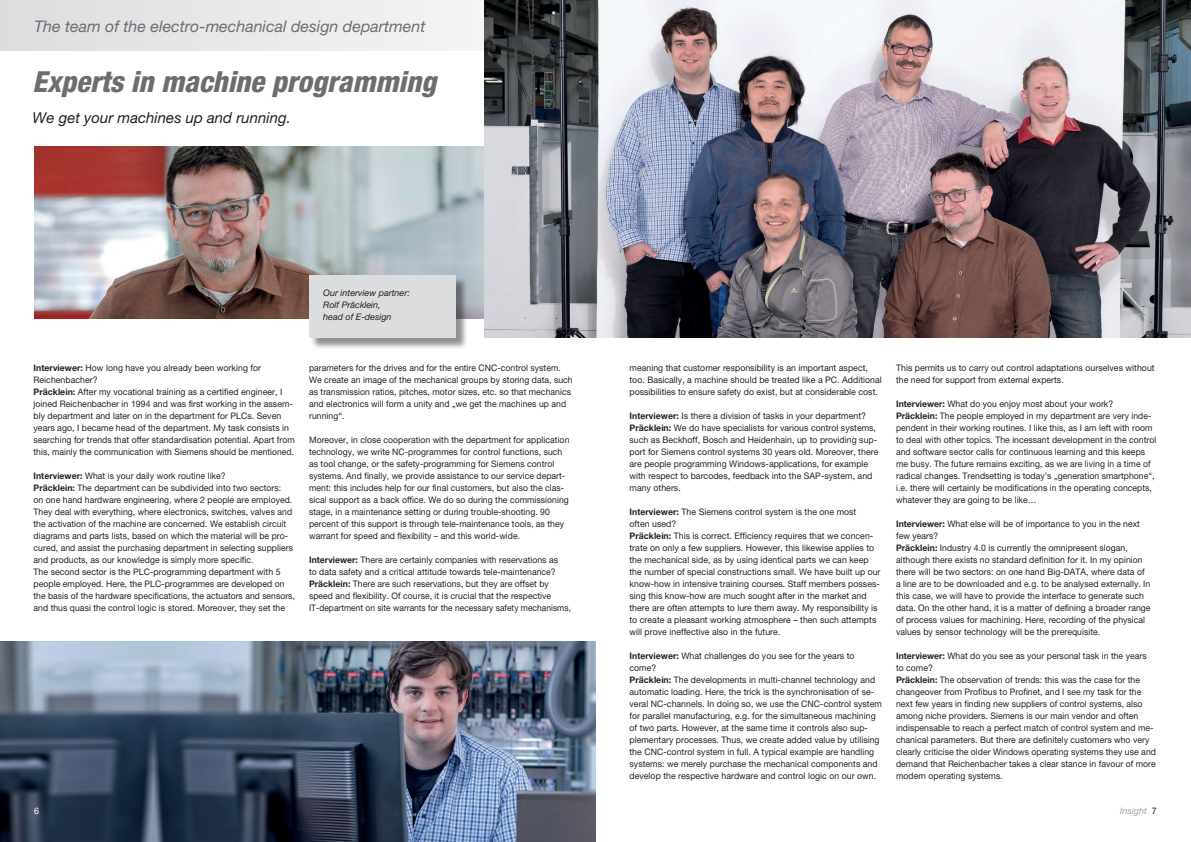
<style>
.page{position:relative;width:1191px;height:842px;background:#fff}
.page>*{position:absolute;margin:0;border:0;box-sizing:border-box;transform-origin:0 0}
.t1{font:italic 800 condensed 29px "Helvetica Neue";color:#6c6d70}
.t2{font:italic 16px "Helvetica Neue";color:#6c6d70}
.t3{font:italic 15px "Helvetica Neue";color:#231f20}
.t4{font:9px/12px "Helvetica Neue";letter-spacing:.005em;color:#231f20;scale:.96 1}
.t5{font:9px/12px "Helvetica Neue";letter-spacing:.005em;color:#231f20}
.t6{font:italic 9px/12px "Helvetica Neue";color:#231f20}
.t7{font:italic 9px "Helvetica Neue";color:#9d9fa2}
.t8{font:9px "Helvetica Neue";color:#fff}
.s1{font-weight:700}
.s2{font-style:normal;color:#231f20}
</style>
<div class="page">
<img style="left:0;top:642px;width:595px;height:200px">
<img style="left:34px;top:146px;width:451px;height:172px">
<div style="left:0;top:0;width:689px;height:51px;background:#e8e9ea"></div>
<div style="left:310px;top:277px;width:158px;height:73px;background:#231f20;opacity:.5"></div>
<div style="left:309px;top:275px;width:147px;height:63px;background:#dcdddf"></div>
<img style="left:485px;top:0;width:706px;height:338px">
<h2 class="t2" style="left:34px;top:17px;width:393px">The team of the electro-mechanical design department</h2>
<h1 class="t1" style="left:33px;top:63px;width:405px">Experts in machine programming</h1>
<h3 class="t3" style="left:33px;top:108px;width:260px">We get your machines up and running.</h3>
<p class="t6" style="left:323px;top:287px;width:88px">Our interview partner:<br>Rolf Präcklein,<br>head of E-design</p>
<p class="t5" style="left:34px;top:362px;width:263px"><span class="s1">Interviewer:</span> How long have you already been working for Reichenbacher?<br><span class="s1">Präcklein:</span> After my vocational training as a certified engineer, I joined Reichenbacher in 1994 and was first working in the assem&shy;bly department and later on in the department for PLCs. Seven years ago, I became head of the department. My task consists in searching for trends that offer standardisation potential. Apart from this, mainly the communication with Siemens should be mentioned.</p>
<p class="t4" style="left:34px;top:470px;width:274px"><span class="s1">Interviewer:</span> What is your daily work routine like?<br><span class="s1">Präcklein:</span> The department can be subdivided into two sectors:<br>on one hand hardware engineering, where 2 people are employed.<br>They deal with everything, where electronics, switches, valves and the activation of the machine are concerned. We establish circuit diagrams and parts lists, based on which the material will be pro&shy;cured, and assist the purchasing department in selecting suppliers and products, as our knowledge is simply more specific.<br>The second sector is the PLC-programming department with 5 people employed. Here, the PLC-programmes are developed on the basis of the hardware specifications, the actuators and sensors, and thus quasi the control logic is stored. Moreover, they set the</p>
<p class="t4" style="left:309px;top:362px;width:276px">parameters for the drives and for the entire CNC-control system.<br>We create an image of the mechanical groups by storing data, such as transmission ratios, pitches, motor sizes, etc. so that mechanics and electronics will form a unity and „we get the machines up and running“.</p>
<p class="t4" style="left:309px;top:434px;width:273px">Moreover, in close cooperation with the department for application technology, we write NC-programmes for control functions, such as tool change, or the safety-programming for Siemens control systems. And finally, we provide assistance to our service depart&shy;ment: this includes help for our final customers, but also the clas&shy;sical support as a back office. We do so during the commissioning stage, in a maintenance setting or during trouble-shooting. 90 percent of this support is through tele-maintenance tools, as they warrant for speed and flexibility – and this world-wide.</p>
<p class="t4" style="left:309px;top:554px;width:274px"><span class="s1">Interviewer:</span> There are certainly companies with reservations as<br>to data safety and a critical attitude towards tele-maintenance?<br><span class="s1">Präcklein:</span> There are such reservations, but they are offset by speed and flexibility. Of course, it is crucial that the respective IT-department on site warrants for the necessary safety mechanisms,</p>
<p class="t5" style="left:629px;top:362px;width:254px">meaning that customer responsibility is an important aspect, too. Basically, a machine should be treated like a PC. Additional possibilities to ensure safety do exist, but at considerable cost.</p>
<p class="t5" style="left:629px;top:410px;width:250px"><span class="s1">Interviewer:</span> Is there a division of tasks in your department?<br><span class="s1">Präcklein:</span> We do have specialists for various control systems, such as Beckhoff, Bosch and Heidenhain, up to providing sup&shy;port for Siemens control systems 30 years old. Moreover, there are people programming Windows-applications, for example with respect to barcodes, feedback into the SAP-system, and many others.</p>
<p class="t5" style="left:629px;top:506px;width:252px"><span class="s1">Interviewer:</span> The Siemens control system is the one most<br>often used?<br><span class="s1">Präcklein:</span> This is correct. Efficiency requires that we concen&shy;trate on only a few suppliers. However, this likewise applies to the mechanical side, as by using identical parts we can keep the number of special constructions small. We have built up our know-how in intensive training courses. Staff members posses&shy;sing this know-how are much sought after in the market and there are often attempts to lure them away. My responsibility is to create a pleasant working atmosphere – then such attempts will prove ineffective also in the future.</p>
<p class="t5" style="left:629px;top:650px;width:254px"><span class="s1">Interviewer:</span> What challenges do you see for the years to come?<br><span class="s1">Präcklein:</span> The developments in multi-channel technology and automatic loading. Here, the trick is the synchronisation of se&shy;veral NC-channels. In doing so, we use the CNC-control system for parallel manufacturing, e.g. for the simultaneous machining of two parts. However, at the same time it controls also sup&shy;plementary processes. Thus, we create added value by utilising the CNC-control system in full. A typical example are handling systems: we merely purchase the mechanical components and develop the respective hardware and control logic on our own.</p>
<p class="t5" style="left:896px;top:362px;width:260px">This permits us to carry out control adaptations ourselves without the need for support from external experts.</p>
<p class="t4" style="left:896px;top:398px;width:273px"><span class="s1">Interviewer:</span> What do you enjoy most about your work?<br><span class="s1">Präcklein:</span> The people employed in my department are very inde&shy;pendent in their working routines. I like this, as I am left with room to deal with other topics. The incessant development in the control and software sector calls for continuous learning and this keeps me busy. The future remains exciting, as we are living in a time of radical changes. Trendsetting is today’s „generation smartphone“, i.e. there will certainly be modifications in the operating concepts, whatever they are going to be like…</p>
<p class="t4" style="left:896px;top:518px;width:267px"><span class="s1">Interviewer:</span> What else will be of importance to you in the next few years?<br><span class="s1">Präcklein:</span> Industry 4.0 is currently the omnipresent slogan, although there exists no standard definition for it. In my opinion there will be two sectors: on one hand Big-DATA, where data of a line are to be downloaded and e.g. to be analysed externally. In this case, we will have to provide the interface to generate such data. On the other hand, it is a matter of defining a broader range of process values for machining. Here, recording of the physical values by sensor technology will be the prerequisite.</p>
<p class="t4" style="left:896px;top:650px;width:272px"><span class="s1">Interviewer:</span> What do you see as your personal task in the years to come?<br><span class="s1">Präcklein:</span> The observation of trends: this was the case for the changeover from Profibus to Profinet, and I see my task for the next few years in finding new suppliers of control systems, also among niche providers. Siemens is our main vendor and often indispensable to reach a perfect match of control system and me&shy;chanical parameters. But there are definitely customers who very clearly criticise the older Windows operating systems they use and demand that Reichenbacher takes a clear stance in favour of more modern operating systems.</p>
<p class="t8" style="left:34px;top:806px;width:7px">6</p>
<p class="t7" style="left:1120px;top:806px;width:38px">Insight <span class="s2">7</span></p>
</div>
